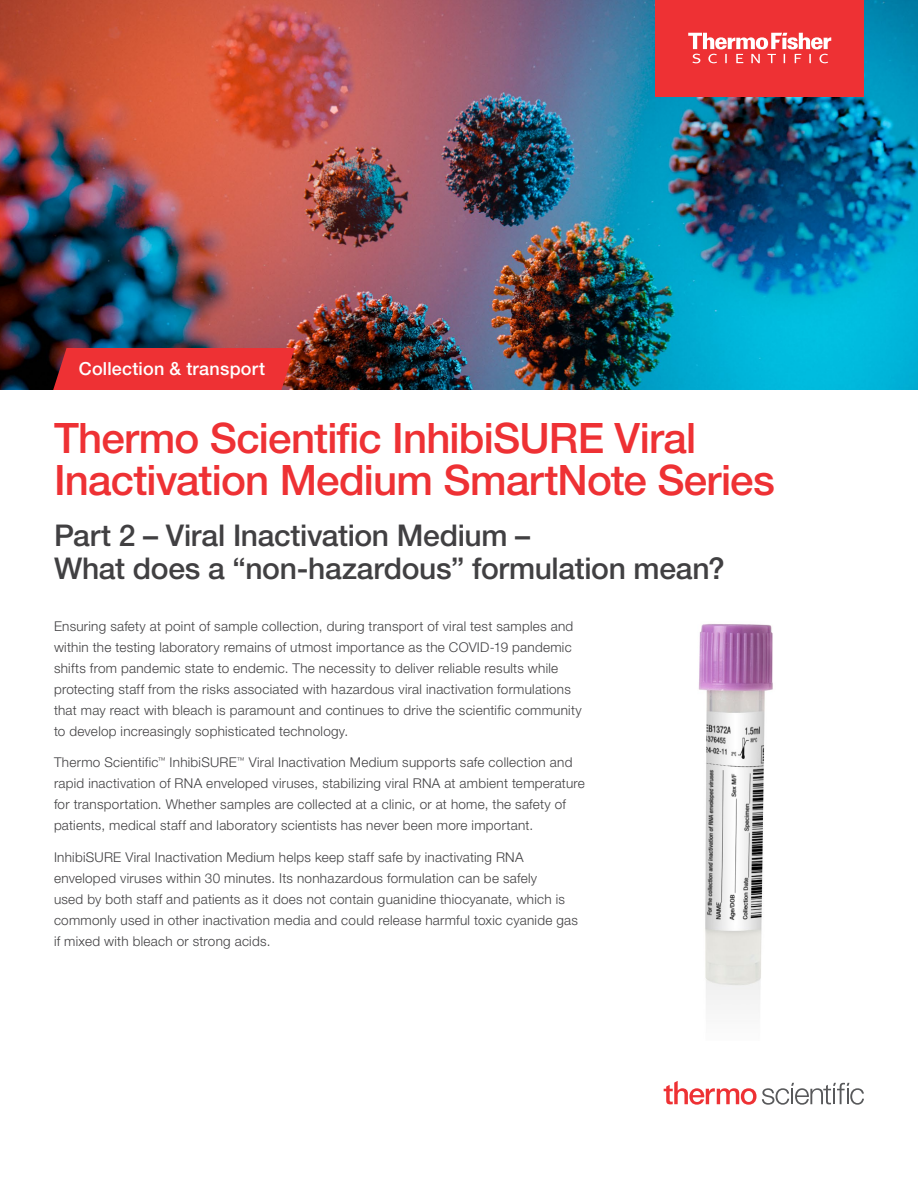
<style>
.page{position:relative;width:918px;height:1188px;background:#fff}
.page>*{position:absolute;margin:0;border:0;box-sizing:border-box;transform-origin:0 0}
.t1{font:500 42px/42px "Helvetica Neue LTW1 G";letter-spacing:-.02em;color:#ee3134}
.t2{font:500 30px/33px "Helvetica Neue LTW1 G";letter-spacing:-.01em;color:#414042}
.t3{font:500 18px "Helvetica Neue LTW1 G";letter-spacing:.01em;color:#fff}
.t4{font:300 13.5px/21px "Helvetica Neue LTW1 G";letter-spacing:.02em;color:#414042}
</style>
<div class="page">
<img style="left:0;top:0;width:918px;height:390px">
<div style="left:53px;top:348px;width:242px;height:42px;background:#ee3134"></div>
<div style="left:656px;top:0;width:208px;height:96px;background:#ee3134"></div>
<svg style="left:688px;top:33px;width:143px;height:30px"></svg>
<img style="left:698px;top:624px;width:75px;height:386px">
<svg style="left:664px;top:1081px;width:200px;height:24px"></svg>
<h3 class="t3" style="left:79px;top:358px;width:188px">Collection &amp; transport</h3>
<h1 class="t1" style="left:54px;top:417px;width:722px">Thermo Scientific InhibiSURE Viral<br>Inactivation Medium SmartNote Series</h1>
<h2 class="t2" style="left:54px;top:519px;width:672px">Part 2 – Viral Inactivation Medium –<br>What does a “non-hazardous” formulation mean?</h2>
<p class="t4" style="left:54px;top:615px;width:529px">Ensuring safety at point of sample collection, during transport of viral test samples and within the testing laboratory remains of utmost importance as the COVID-19 pandemic shifts from pandemic state to endemic. The necessity to deliver reliable results while protecting staff from the risks associated with hazardous viral inactivation formulations that may react with bleach is paramount and continues to drive the scientific community to develop increasingly sophisticated technology.</p>
<p class="t4" style="left:54px;top:752px;width:532px">Thermo Scientific<sup>™</sup> InhibiSURE<sup>™</sup> Viral Inactivation Medium supports safe collection and rapid inactivation of RNA enveloped viruses, stabilizing viral RNA at ambient temperature for transportation. Whether samples are collected at a clinic, or at home, the safety of patients, medical staff and laboratory scientists has never been more important.</p>
<p class="t4" style="left:54px;top:846px;width:525px">InhibiSURE Viral Inactivation Medium helps keep staff safe by inactivating RNA enveloped viruses within 30 minutes. Its nonhazardous formulation can be safely<br>used by both staff and patients as it does not contain guanidine thiocyanate, which is commonly used in other inactivation media and could release harmful toxic cyanide gas if mixed with bleach or strong acids.</p>
</div>
